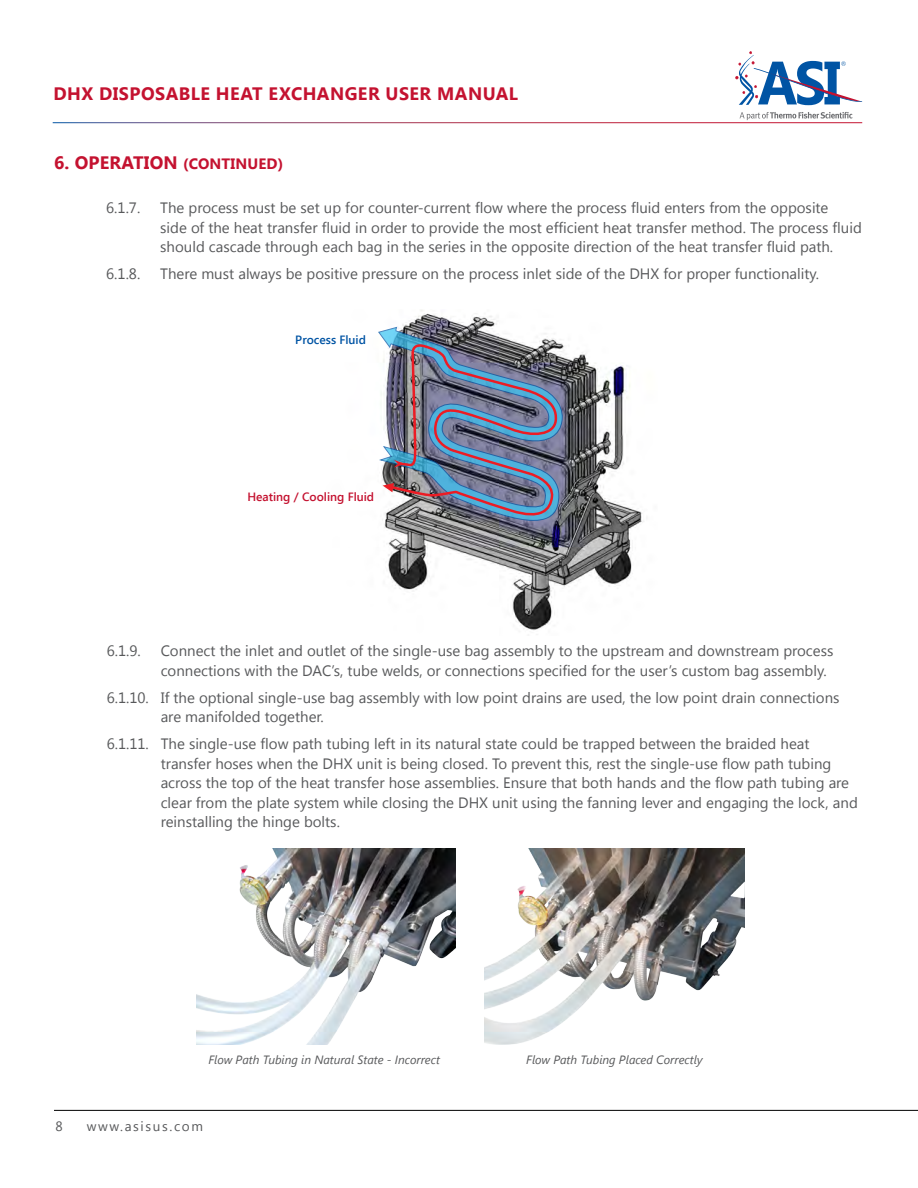
<style>
.page{position:relative;width:918px;height:1188px;background:#fff}
.page>*{position:absolute;margin:0;border:0;box-sizing:border-box;transform-origin:0 0}
.t1{font:700 18px "Segoe UI";letter-spacing:.025em;color:#c41230}
.t2{font:15px/19.5px "Segoe UI";color:#58595b}
.t3{font:700 15px "Segoe UI";color:#c41230}
.t4{font:13.5px "Segoe UI";letter-spacing:.12em;color:#58595b}
.t5{font:italic 12px "Segoe UI";color:#58595b}
.t6{font:600 12px "Segoe UI";color:#c41230}
.t7{font:600 12px "Segoe UI";color:#0054a4}
.s1{font-size:15px}
</style>
<div class="page">
<hr style="left:54px;top:1110px;width:864px;height:1px;background:#000">
<svg style="left:735px;top:51px;width:127px;height:54px"></svg>
<svg style="left:740px;top:112px;width:113px;height:8px"></svg>
<img style="left:384px;top:310px;width:260px;height:321px">
<img style="left:378px;top:327px;width:185px;height:194px">
<img style="left:197px;top:849px;width:259px;height:196px">
<img style="left:485px;top:849px;width:259px;height:196px">
<p class="t1" style="left:54px;top:81px;width:455px">DHX DISPOSABLE HEAT EXCHANGER USER MAN UAL</p>
<p class="t1" style="left:54px;top:149px;width:204px">6. OPERATION <span class="s1">(CONTINUED</span></p>
<p class="t3" style="left:278px;top:153px;width:7px">)</p>
<p class="t2" style="left:106px;top:198px;width:36px">6.1.7.</p>
<p class="t2" style="left:160px;top:198px;width:703px">The process must be set up for counter-current flow where the process fluid enters from the opposite<br>side of the heat transfer fluid in order to provide the most efficient heat transfer method. The process fluid should cascade through each bag in the series in the opposite direction of the heat transfer fluid path.</p>
<p class="t2" style="left:106px;top:264px;width:36px">6.1.8.</p>
<p class="t2" style="left:160px;top:264px;width:660px">There must always be positive pressure on the process inlet side of the DHX for proper functionality.</p>
<p class="t7" style="left:295px;top:331px;width:72px">Process Fluid</p>
<p class="t6" style="left:247px;top:488px;width:128px">Heating / Cooling Fluid</p>
<p class="t2" style="left:107px;top:641px;width:36px">6.1.9.</p>
<p class="t2" style="left:161px;top:641px;width:674px">Connect the inlet and outlet of the single-use bag assembly to the upstream and downstream process connections with the DAC’s, tube welds, or connections specified for the user’s custom bag assembly.</p>
<p class="t2" style="left:161px;top:687px;width:680px;text-indent:-54px">6.1.10. If the optional single-use bag assembly with low point drains are used, the low point drain connections are manifolded together.</p>
<p class="t2" style="left:161px;top:734px;width:699px;text-indent:-54px">6.1.11. The single-use flow path tubing left in its natural state could be trapped between the braided heat transfer hoses when the DHX unit is being closed. To prevent this, rest the single-use flow path tubing across the top of the heat transfer hose assemblies. Ensure that both hands and the flow path tubing are clear from the plate system while closing the DHX unit using the fanning lever and engaging the lock, and reinstalling the hinge bolts.</p>
<p class="t5" style="left:208px;top:1051px;width:233px">Flow Path Tubing in Natural State - Incorrect</p>
<p class="t5" style="left:526px;top:1051px;width:178px">Flow Path Tubing Placed Correctly</p>
<p class="t4" style="left:56px;top:1117px;width:9px">8</p>
<p class="t4" style="left:87px;top:1117px;width:118px">www.asisus.com</p>
</div>
